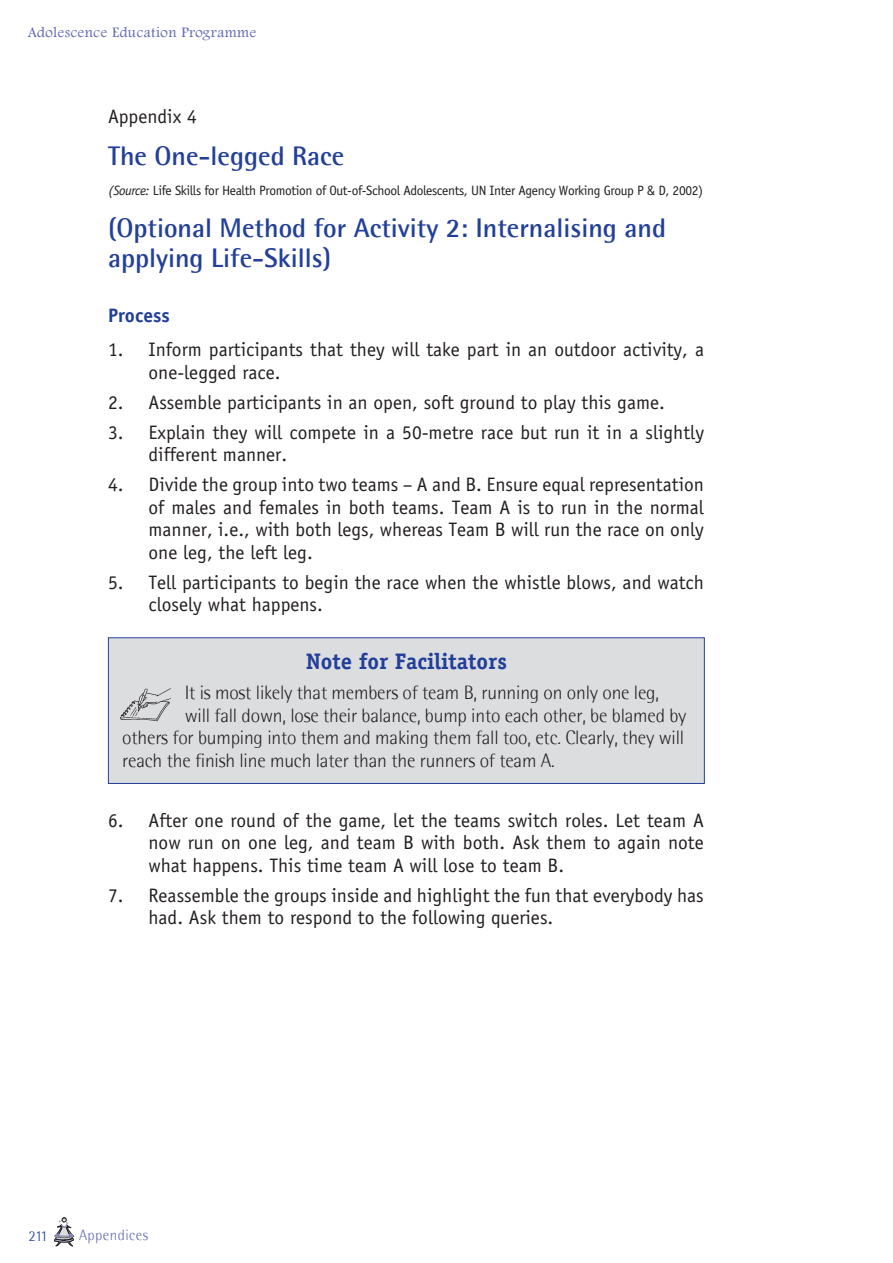
<style>
.page{position:relative;width:893px;height:1263px;background:#fff}
.page>*{position:absolute;margin:0;border:0;box-sizing:border-box;transform-origin:0 0}
.Activity{font:700 27px/30px "Rotis Semi Sans";color:#223f99}
.sh1{font:700 27px "Rotis Semi Sans";color:#223f99}
.boxhd{font:700 22.5px "Officina Serif";color:#223f99}
.Indent{font:19.5px/22.5px "Officina Sans";color:#231f20}
.box_text{font:300 19.5px "Rotis Semi Sans";letter-spacing:-.01em;color:#231f20}
.slide_No{font:19.5px "Officina Sans";color:#231f20}
.sh4{font:700 19.5px "Officina Sans";color:#223f99}
.t1{font:15px "Footlight MT Light";letter-spacing:.03em;color:#5f68b0}
.t2{font:300 15px "Rotis Semi Sans";letter-spacing:.03em;color:#5f68b0}
.t3{font:300 15px "Rotis Semi Sans";color:#223f99}
.body_text{font:13.5px "Officina Sans";letter-spacing:-.03em;color:#231f20}
.s1{font-style:italic}
</style>
<div class="page">
<svg style="left:54px;top:1217px;width:20px;height:29px"></svg>
<div style="left:108px;top:638px;width:596px;height:145px;background:#dcdddf"></div>
<div style="left:108px;top:637px;width:597px;height:147px;border:1px solid #223f99"></div>
<img style="left:120px;top:688px;width:51px;height:33px">
<p class="t1" style="left:28px;top:24px;width:230px">Adolescence Education Programme</p>
<p class="slide_No" style="left:108px;top:105px;width:90px">Appendix 4</p>
<p class="sh1" style="left:108px;top:139px;width:238px">The One-legged Race</p>
<p class="body_text" style="left:108px;top:182px;width:596px"><span class="s1">(Source:</span> Life Skills for Health Promotion of Out-of-School Adolescents, UN Inter Agency Working Group P &amp; D, 2002)</p>
<p class="Activity" style="left:108px;top:212px;width:560px">(Optional Method for Activity 2: Internalising and applying Life-Skills)</p>
<p class="sh4" style="left:108px;top:303px;width:63px">Process</p>
<p class="Indent" style="left:148px;top:338px;width:557px;text-indent:-40px">1. Inform participants that they will take part in an outdoor activity, a one-legged race.</p>
<p class="Indent" style="left:108px;top:391px;width:558px">2. Assemble participants in an open, soft ground to play this game.</p>
<p class="Indent" style="left:148px;top:421px;width:557px;text-indent:-40px">3. Explain they will compete in a 50-metre race but run it in a slightly different manner.</p>
<p class="Indent" style="left:148px;top:473px;width:557px;text-align:justify;text-indent:-40px">4. Divide the group into two teams – A and B. Ensure equal representation of males and females in both teams. Team A is to run in the normal manner, i.e., with both legs, whereas Team B will run the race on only one leg, the left leg.</p>
<p class="Indent" style="left:148px;top:571px;width:557px;text-indent:-40px">5. Tell participants to begin the race when the whistle blows, and watch closely what happens.</p>
<p class="boxhd" style="left:306px;top:648px;width:203px">Note for Facilitators</p>
<p class="box_text" style="left:185px;top:681px;width:476px">It is most likely that members of team B, running on only one leg,</p>
<p class="box_text" style="left:185px;top:704px;width:503px">will fall down, lose their balance, bump into each other, be blamed by</p>
<p class="box_text" style="left:122px;top:726px;width:563px">others for bumping into them and making them fall too, etc. Clearly, they will</p>
<p class="box_text" style="left:122px;top:749px;width:434px">reach the finish line much later than the runners of team A.</p>
<p class="Indent" style="left:148px;top:809px;width:557px;text-align:justify;text-indent:-40px">6. After one round of the game, let the teams switch roles. Let team A now run on one leg, and team B with both. Ask them to again note what happens. This time team A will lose to team B.</p>
<p class="Indent" style="left:148px;top:884px;width:557px;text-indent:-40px">7. Reassemble the groups inside and highlight the fun that everybody has had. Ask them to respond to the following queries.</p>
<p class="t3" style="left:28px;top:1227px;width:21px">211</p>
<p class="t2" style="left:79px;top:1226px;width:70px">Appendices</p>
</div>
